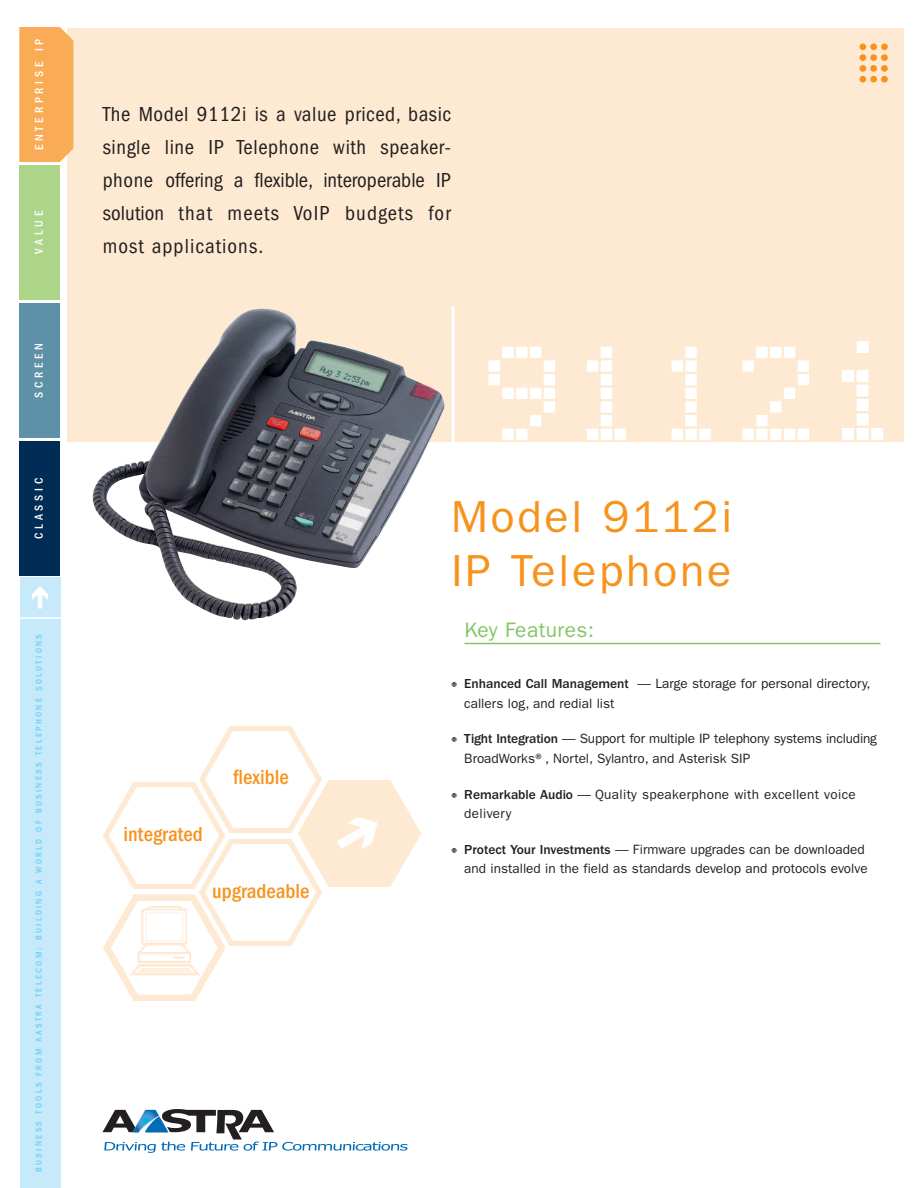
<style>
.page{position:relative;width:918px;height:1188px;background:#fff}
.page>*{position:absolute;margin:0;border:0;box-sizing:border-box;transform-origin:0 0}
.t1{font:148.5px "Bubbledot ICG Fine Pos";color:#fff}
.t2{font:45px/54px "Franklin Gothic";letter-spacing:.06em;color:#f7931d}
.t3{font:condensed 21px/33px "Franklin Gothic";letter-spacing:.05em;color:#231f20;text-align:justify}
.t4{font:500 condensed 21px "Franklin Gothic";color:#f7931d}
.t5{font:21px "Franklin Gothic";letter-spacing:.02em;color:#82c664}
.t6{font:13.5px/19.5px "Franklin Gothic";color:#231f20}
.t7{font:13.5px/19.5px "Franklin Gothic";letter-spacing:.025em;color:#231f20}
.t8{font:500 condensed 12px "Franklin Gothic";letter-spacing:.305em;color:#fff}
.t9{font:500 condensed 9px "Franklin Gothic";letter-spacing:.255em;color:#6bcff6}
.s1{font-size:157.5px}
.s2{font-family:"Bubbledot ICG Fine Pos"}
.s3{font-weight:500}
</style>
<div class="page">
<div style="left:67px;top:28px;width:837px;height:413px;background:#fee9d2"></div>
<div style="left:19px;top:27px;width:54px;height:135px;background:#faab55"></div>
<div style="left:20px;top:441px;width:40px;height:135px;background:#002c55"></div>
<div style="left:20px;top:165px;width:40px;height:135px;background:#acd589"></div>
<div style="left:20px;top:303px;width:40px;height:135px;background:#5d91a7"></div>
<div style="left:20px;top:577px;width:40px;height:611px;background:#c6eafa"></div>
<img style="left:32px;top:586px;width:16px;height:23px">
<hr style="left:16px;top:617px;width:46px;height:2px;background:#fff">
<div style="left:860px;top:43px;width:6px;height:7px;background:#f7931d;border-radius:50%"></div>
<div style="left:870px;top:43px;width:7px;height:7px;background:#f7931d;border-radius:50%"></div>
<div style="left:881px;top:43px;width:7px;height:7px;background:#f7931d;border-radius:50%"></div>
<div style="left:860px;top:54px;width:6px;height:7px;background:#f7931d;border-radius:50%"></div>
<div style="left:870px;top:54px;width:7px;height:7px;background:#f7931d;border-radius:50%"></div>
<div style="left:881px;top:54px;width:7px;height:7px;background:#f7931d;border-radius:50%"></div>
<div style="left:860px;top:65px;width:6px;height:7px;background:#f7931d;border-radius:50%"></div>
<div style="left:870px;top:65px;width:7px;height:7px;background:#f7931d;border-radius:50%"></div>
<div style="left:881px;top:65px;width:7px;height:7px;background:#f7931d;border-radius:50%"></div>
<div style="left:860px;top:76px;width:6px;height:7px;background:#f7931d;border-radius:50%"></div>
<div style="left:870px;top:76px;width:7px;height:7px;background:#f7931d;border-radius:50%"></div>
<div style="left:881px;top:76px;width:7px;height:7px;background:#f7931d;border-radius:50%"></div>
<hr style="left:452px;top:307px;width:3px;height:141px;background:#fff">
<hr style="left:465px;top:643px;width:415px;height:1px;background:#82c664">
<img style="left:103px;top:783px;width:122px;height:218px">
<img style="left:200px;top:840px;width:121px;height:106px">
<img style="left:200px;top:726px;width:122px;height:106px">
<img style="left:299px;top:780px;width:121px;height:106px">
<img style="left:311px;top:790px;width:97px;height:87px">
<img style="left:92px;top:309px;width:353px;height:311px">
<svg style="left:102px;top:1109px;width:306px;height:44px"></svg>
<p class="t8" style="left:35px;top:150px;width:113px;rotate:-90deg">ENTERPRISE IP</p>
<p class="t8" style="left:35px;top:254px;width:44px;rotate:-90deg">VALUE</p>
<p class="t8" style="left:35px;top:398px;width:56px;rotate:-90deg">SCREEN</p>
<p class="t8" style="left:35px;top:539px;width:62px;rotate:-90deg">CLASSIC</p>
<p class="t9" style="left:36px;top:1172px;width:539px;rotate:-90deg">BUSINESS TOOLS FROM AASTRA TELECOM: BUILDING A WORLD OF BUSINESS TELEPHONE SOLUTIONS</p>
<h3 class="t3" style="left:103px;top:100px;width:350px">The Model 9112i is a value priced, basic single line IP Telephone with speaker&shy;phone offering a flexible, interoperable IP solution that meets VoIP budgets for most applications.</h3>
<h1 class="t1" style="left:480px;top:302px;width:427px">9112<span class="s1">i</span></h1>
<h3 class="t4" style="left:233px;top:770px;width:57px">flexible</h3>
<h3 class="t4" style="left:124px;top:827px;width:81px">integrated</h3>
<h3 class="t4" style="left:212px;top:884px;width:99px">upgradeable</h3>
<h2 class="t2" style="left:451px;top:493px;width:283px">Model 9112i<br>IP Telephone</h2>
<h3 class="t5" style="left:465px;top:622px;width:131px">Key Features:</h3>
<p class="t6" style="left:464px;top:675px;width:408px;text-indent:-13px"><span class="s2">•</span> <span class="s3">Enhanced Call Management</span> — Large storage for personal directory, callers log, and redial list</p>
<p class="t6" style="left:464px;top:730px;width:414px;text-indent:-13px"><span class="s2">•</span> <span class="s3">Tight Integration</span> — Support for multiple IP telephony systems including<br>BroadWorks®, Nortel, Sylantro, and Asterisk SIP</p>
<p class="t7" style="left:464px;top:785px;width:393px;text-indent:-13px"><span class="s2">•</span> <span class="s3">Remarkable Audio</span> — Quality speakerphone with excellent voice delivery</p>
<p class="t6" style="left:451px;top:841px;width:418px;text-align:right"><span class="s2">•</span> <span class="s3">Protect Your Investments</span> — Firmware upgrades can be downloaded and installed in the field as standards develop and protocols evolve</p>
</div>
